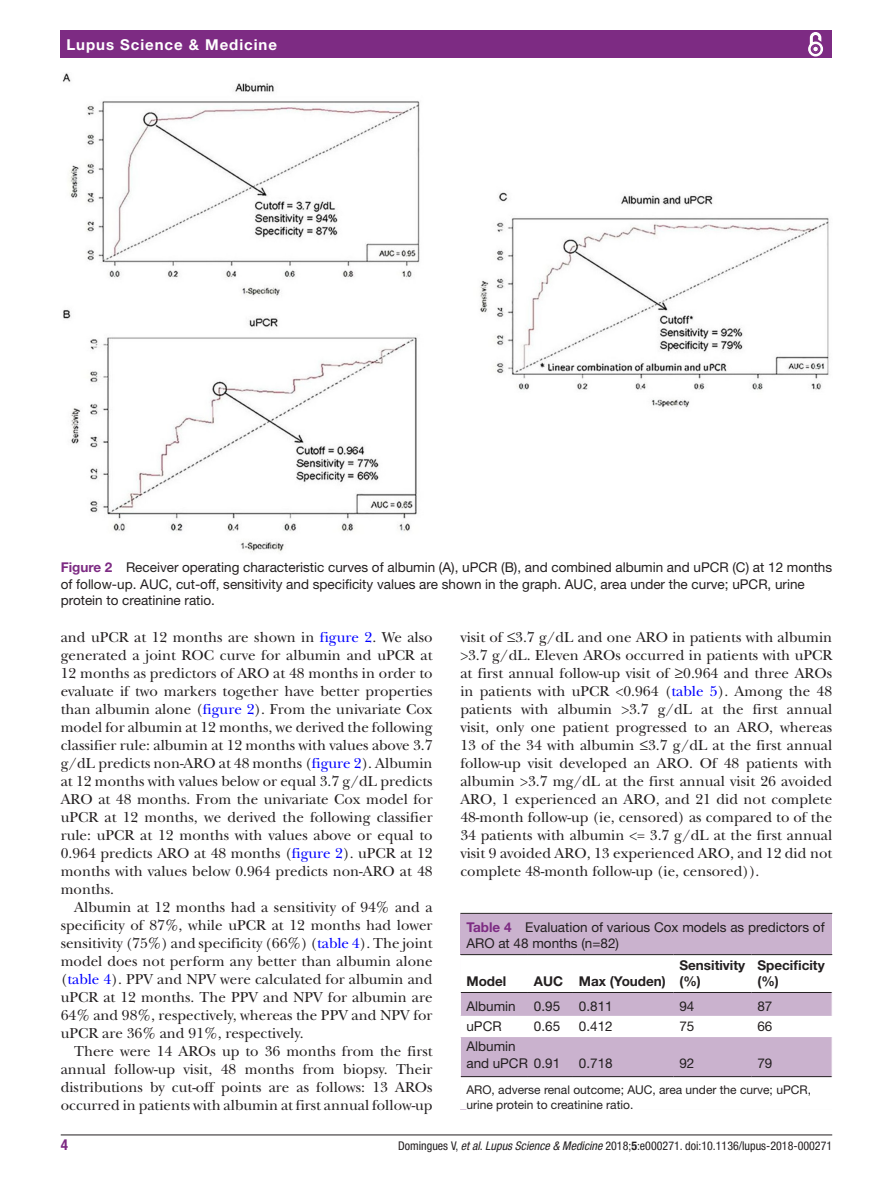
<style>
.page{position:relative;width:893px;height:1191px;background:#fff}
.page>*{position:absolute;margin:0;border:0;box-sizing:border-box;transform-origin:0 0}
.t1{font:15px/18px "New Baskerville";color:#231f20;text-align:justify}
.t2{font:700 15px "Helvetica Neue LT Std";letter-spacing:.065em;color:#fff}
.t3{font:700 condensed 15px "Helvetica Neue LT Std";color:#7d2b83}
.t4{font:13.5px/16.2px "Helvetica Neue LT Std";color:#231f20}
.t5{font:700 13.5px/16.2px "Helvetica Neue LT Std";color:#231f20}
.t6{font:condensed 12px "Helvetica Neue LT Std";color:#231f20}
.t7{font:12px/15px "Helvetica Neue LT Std";color:#231f20}
.s1{font-weight:700;color:#7d2b83}
.s2{color:#00f}
.s3{font-style:italic}
.s4{font-weight:700}
</style>
<div class="page">
<hr style="left:61px;top:1134px;width:771px;height:1px;background:#231f20">
<div style="left:61px;top:31px;width:771px;height:27px;background:#7d2b83"></div>
<svg style="left:808px;top:32px;width:15px;height:25px"></svg>
<div style="left:812px;top:45px;width:7px;height:8px;border:1px solid #7d2b83;border-radius:50%"></div>
<img style="left:62px;top:73px;width:767px;height:479px">
<div style="left:460px;top:914px;width:372px;height:195px;background:#cab2ce"></div>
<hr style="left:460px;top:913px;width:372px;height:1px;background:#231f20">
<div style="left:461px;top:955px;width:371px;height:154px;background:#fff"></div>
<hr style="left:460px;top:954px;width:68px;height:1px;background:#231f20">
<hr style="left:528px;top:954px;width:45px;height:1px;background:#231f20">
<hr style="left:573px;top:954px;width:100px;height:1px;background:#231f20">
<hr style="left:673px;top:954px;width:78px;height:1px;background:#231f20">
<hr style="left:751px;top:954px;width:81px;height:1px;background:#231f20">
<hr style="left:528px;top:1076px;width:45px;height:1px;background:#231f20">
<hr style="left:573px;top:1076px;width:100px;height:1px;background:#231f20">
<hr style="left:673px;top:1076px;width:78px;height:1px;background:#231f20">
<hr style="left:751px;top:1076px;width:81px;height:1px;background:#231f20">
<hr style="left:461px;top:1076px;width:67px;height:1px;background:#231f20">
<hr style="left:460px;top:955px;width:1px;height:37px;background:#fff">
<hr style="left:460px;top:1076px;width:1px;height:33px;background:#fff">
<svg style="left:460px;top:992px;width:372px;height:84px"></svg>
<hr style="left:466px;top:1108px;width:366px;height:2px;background:#fff">
<p class="t2" style="left:66px;top:35px;width:212px">Lupus Science &amp; Medicine</p>
<p class="t4" style="left:61px;top:559px;width:773px"><span class="s1">Figure 2</span> Receiver operating characteristic curves of albumin (A), uPCR (B), and combined albumin and uPCR (C) at 12 months of follow-up. AUC, cut-off, sensitivity and specificity values are shown in the graph. AUC, area under the curve; uPCR, urine protein to creatinine ratio.</p>
<p class="t1" style="left:61px;top:628px;width:373px">and uPCR at 12 months are shown in <span class="s2">figure 2</span>. We also generated a joint ROC curve for albumin and uPCR at 12 months as predictors of ARO at 48 months in order to evaluate if two markers together have better properties than albumin alone (<span class="s2">figure 2</span>). From the univariate Cox model for albumin at 12 months, we derived the following classifier rule: albumin at 12 months with values above 3.7 g/dL predicts non-ARO at 48 months (<span class="s2">figure 2</span>). Albumin at 12 months with values below or equal 3.7 g/dL predicts ARO at 48 months. From the univariate Cox model for uPCR at 12 months, we derived the following classifier rule: uPCR at 12 months with values above or equal to 0.964 predicts ARO at 48 months (<span class="s2">figure 2</span>). uPCR at 12 months with values below 0.964 predicts non-ARO at 48 months.</p>
<p class="t1" style="left:61px;top:898px;width:373px;text-indent:14px">Albumin at 12 months had a sensitivity of 94% and a specificity of 87%, while uPCR at 12 months had lower sensitivity (75%) and specificity (66%) (<span class="s2">table 4</span>). The joint model does not perform any better than albumin alone (<span class="s2">table 4</span>). PPV and NPV were calculated for albumin and uPCR at 12 months. The PPV and NPV for albumin are 64% and 98%, respectively, whereas the PPV and NPV for uPCR are 36% and 91%, respectively.</p>
<p class="t1" style="left:61px;top:1042px;width:373px;text-indent:14px">There were 14 AROs up to 36 months from the first annual follow-up visit, 48 months from biopsy. Their distributions by cut-off points are as follows: 13 AROs occurred in patients with albumin at first annual follow-up</p>
<p class="t1" style="left:460px;top:628px;width:373px">visit of ≤3.7 g/dL and one ARO in patients with albumin &gt;3.7 g/dL. Eleven AROs occurred in patients with uPCR at first annual follow-up visit of ≥0.964 and three AROs in patients with uPCR &lt;0.964 (<span class="s2">table 5</span>). Among the 48 patients with albumin &gt;3.7 g/dL at the first annual visit, only one patient progressed to an ARO, whereas 13 of the 34 with albumin ≤3.7 g/dL at the first annual follow-up visit developed an ARO. Of 48 patients with albumin &gt;3.7 mg/dL at the first annual visit 26 avoided ARO, 1 experienced an ARO, and 21 did not complete 48-month follow-up (ie, censored) as compared to of the 34 patients with albumin &lt;= 3.7 g/dL at the first annual visit 9 avoided ARO, 13 experienced ARO, and 12 did not complete 48-month follow-up (ie, censored)).</p>
<p class="t4" style="left:466px;top:918px;width:360px"><span class="s1">Table 4</span> Evaluation of various Cox models as predictors of<br>ARO at 48 months (n=82)</p>
<p class="t5" style="left:466px;top:973px;width:41px">Model</p>
<p class="t5" style="left:534px;top:973px;width:134px">AUC Max (Youden)</p>
<p class="t5" style="left:679px;top:957px;width:67px">Sensitivity (%)</p>
<p class="t5" style="left:757px;top:957px;width:69px">Specificity (%)</p>
<p class="t4" style="left:466px;top:998px;width:51px">Albumin</p>
<p class="t4" style="left:534px;top:998px;width:28px">0.95</p>
<p class="t4" style="left:579px;top:998px;width:35px">0.811</p>
<p class="t4" style="left:679px;top:998px;width:17px">94</p>
<p class="t4" style="left:757px;top:998px;width:17px">87</p>
<p class="t4" style="left:466px;top:1018px;width:37px">uPCR</p>
<p class="t4" style="left:534px;top:1018px;width:28px">0.65</p>
<p class="t4" style="left:579px;top:1018px;width:35px">0.412</p>
<p class="t4" style="left:679px;top:1018px;width:17px">75</p>
<p class="t4" style="left:757px;top:1018px;width:17px">66</p>
<p class="t4" style="left:466px;top:1038px;width:95px">Albumin<br>and uPCR 0.91</p>
<p class="t4" style="left:579px;top:1054px;width:35px">0.718</p>
<p class="t4" style="left:679px;top:1054px;width:17px">92</p>
<p class="t4" style="left:757px;top:1054px;width:17px">79</p>
<p class="t7" style="left:466px;top:1082px;width:346px">ARO, adverse renal outcome; AUC, area under the curve; uPCR, urine protein to creatinine ratio.</p>
<p class="t3" style="left:61px;top:1135px;width:9px">4</p>
<p class="t6" style="left:398px;top:1138px;width:436px">Domingues V, <span class="s3">et al</span>. <span class="s3">Lupus Science &amp; Medicine</span> 2018;<span class="s4">5</span>:e000271. doi:10.1136/lupus-2018-000271</p>
</div>
